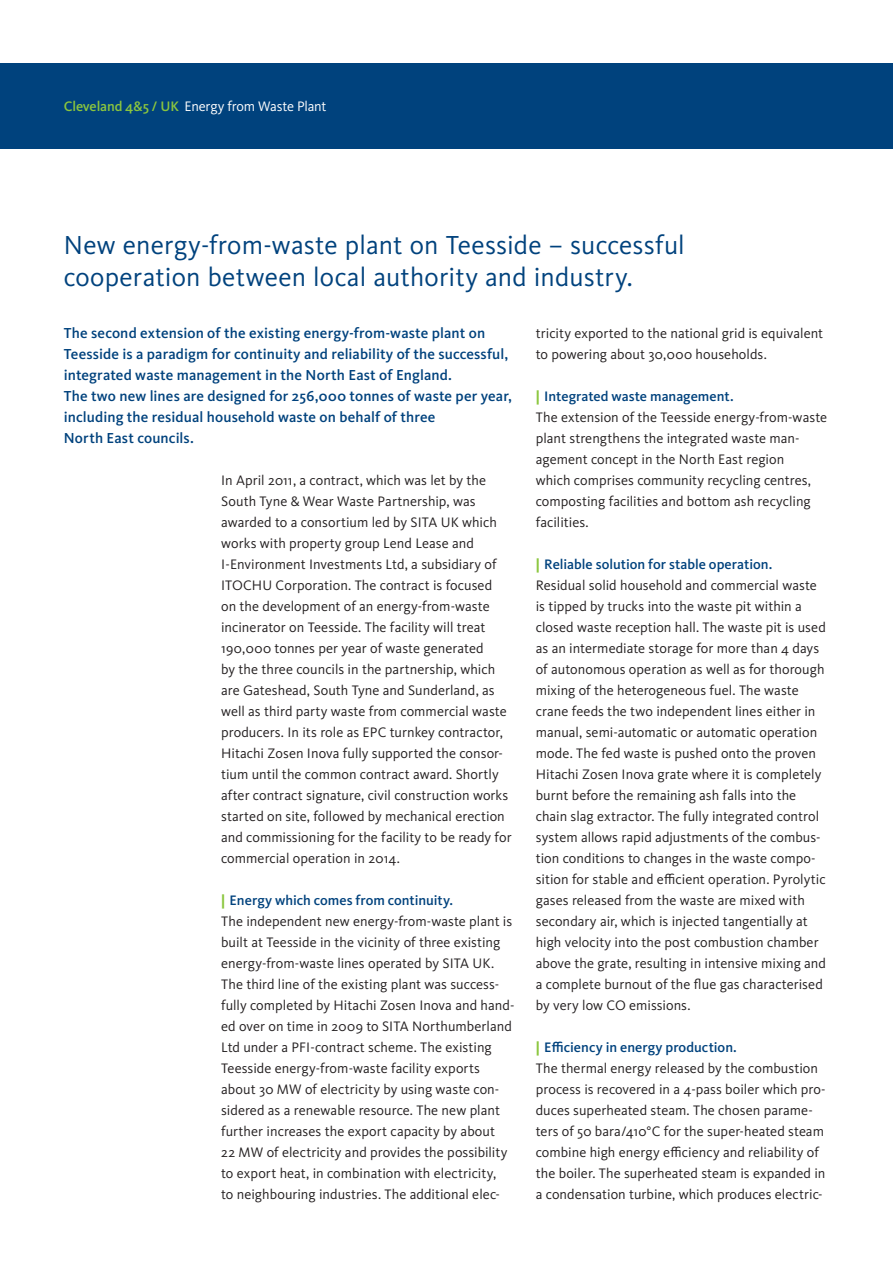
<style>
.page{position:relative;width:893px;height:1263px;background:#fff}
.page>*{position:absolute;margin:0;border:0;box-sizing:border-box;transform-origin:0 0}
.t1{font:27px/31.5px "Kievit OT";letter-spacing:.005em;color:#00427d}
.t2{font:500 15px/21px "Kievit OT";letter-spacing:.01em;color:#00427d}
.t3{font:14.25px/21px "Kievit OT";letter-spacing:.005em;color:#231f20}
.t4{font:14.25px "Kievit OT";letter-spacing:-.015em;color:#fff}
.s1{font-weight:500;color:#8bc63e}
.s2{font-weight:800;color:#8bc63e}
.s3{font-weight:500;color:#00427d}
</style>
<div class="page">
<div style="left:0;top:64px;width:893px;height:85px;background:#00427d"></div>
<p class="t4" style="left:64px;top:98px;width:264px"><span class="s1">Cleveland 4&amp;5 / UK</span> Energy from Waste Plant</p>
<h1 class="t1" style="left:64px;top:230px;width:622px">New energy-from-waste plant on Teesside – successful cooperation between local authority and industry.</h1>
<p class="t2" style="left:64px;top:323px;width:450px">The second extension of the existing energy-from-waste plant on Teesside is a paradigm for continuity and reliability of the successful, integrated waste management in the North East of England.<br>The two new lines are designed for 256,000 tonnes of waste per year, including the residual household waste on behalf of three<br>North East councils.</p>
<p class="t3" style="left:221px;top:470px;width:292px">In April 2011, a contract, which was let by the South Tyne &amp; Wear Waste Partnership, was awarded to a consortium led by SITA UK which works with property group Lend Lease and I-Environment Investments Ltd, a subsidiary of ITOCHU Corporation. The contract is focused<br>on the development of an energy-from-waste incinerator on Teesside. The facility will treat 190,000 tonnes per year of waste generated<br>by the three councils in the partnership, which are Gateshead, South Tyne and Sunderland, as well as third party waste from commercial waste producers. In its role as EPC turnkey contractor, Hitachi Zosen Inova fully supported the consor&shy;tium until the common contract award. Shortly after contract signature, civil construction works started on site, followed by mechanical erection and commissioning for the facility to be ready for commercial operation in 2014.</p>
<p class="t3" style="left:221px;top:890px;width:295px"><span class="s2">|</span> <span class="s3">Energy which comes from continuity.<br></span>The independent new energy-from-waste plant is built at Teesside in the vicinity of three existing energy-from-waste lines operated by SITA UK.<br>The third line of the existing plant was success&shy;fully completed by Hitachi Zosen Inova and hand&shy;ed over on time in 2009 to SITA Northumberland Ltd under a PFI-contract scheme. The existing Teesside energy-from-waste facility exports about 30 MW of electricity by using waste con&shy;sidered as a renewable resource. The new plant further increases the export capacity by about<br>22 MW of electricity and provides the possibility to export heat, in combination with electricity,<br>to neighbouring industries. The additional elec-</p>
<p class="t3" style="left:536px;top:323px;width:289px">tricity exported to the national grid is equivalent to powering about 30,000 households.</p>
<p class="t3" style="left:536px;top:386px;width:293px"><span class="s2">|</span> <span class="s3">Integrated waste management.<br></span>The extension of the Teesside energy-from-waste plant strengthens the integrated waste man&shy;agement concept in the North East region<br>which comprises community recycling centres, composting facilities and bottom ash recycling facilities.</p>
<p class="t3" style="left:536px;top:554px;width:292px"><span class="s2">|</span> <span class="s3">Reliable solution for stable operation.<br></span>Residual solid household and commercial waste is tipped by trucks into the waste pit within a closed waste reception hall. The waste pit is used as an intermediate storage for more than 4 days of autonomous operation as well as for thorough mixing of the heterogeneous fuel. The waste crane feeds the two independent lines either in manual, semi-automatic or automatic operation mode. The fed waste is pushed onto the proven Hitachi Zosen Inova grate where it is completely burnt before the remaining ash falls into the chain slag extractor. The fully integrated control system allows rapid adjustments of the combus&shy;tion conditions to changes in the waste compo&shy;sition for stable and efficient operation. Pyrolytic gases released from the waste are mixed with secondary air, which is injected tangentially at high velocity into the post combustion chamber above the grate, resulting in intensive mixing and a complete burnout of the flue gas characterised by very low CO emissions.</p>
<p class="t3" style="left:536px;top:1037px;width:291px"><span class="s2">|</span> <span class="s3">Efficiency in energy production.<br></span>The thermal energy released by the combustion process is recovered in a 4-pass boiler which pro&shy;duces superheated steam. The chosen parame&shy;ters of 50 bara/410°C for the super-heated steam combine high energy efficiency and reliability of the boiler. The superheated steam is expanded in a condensation turbine, which produces electric-</p>
</div>
